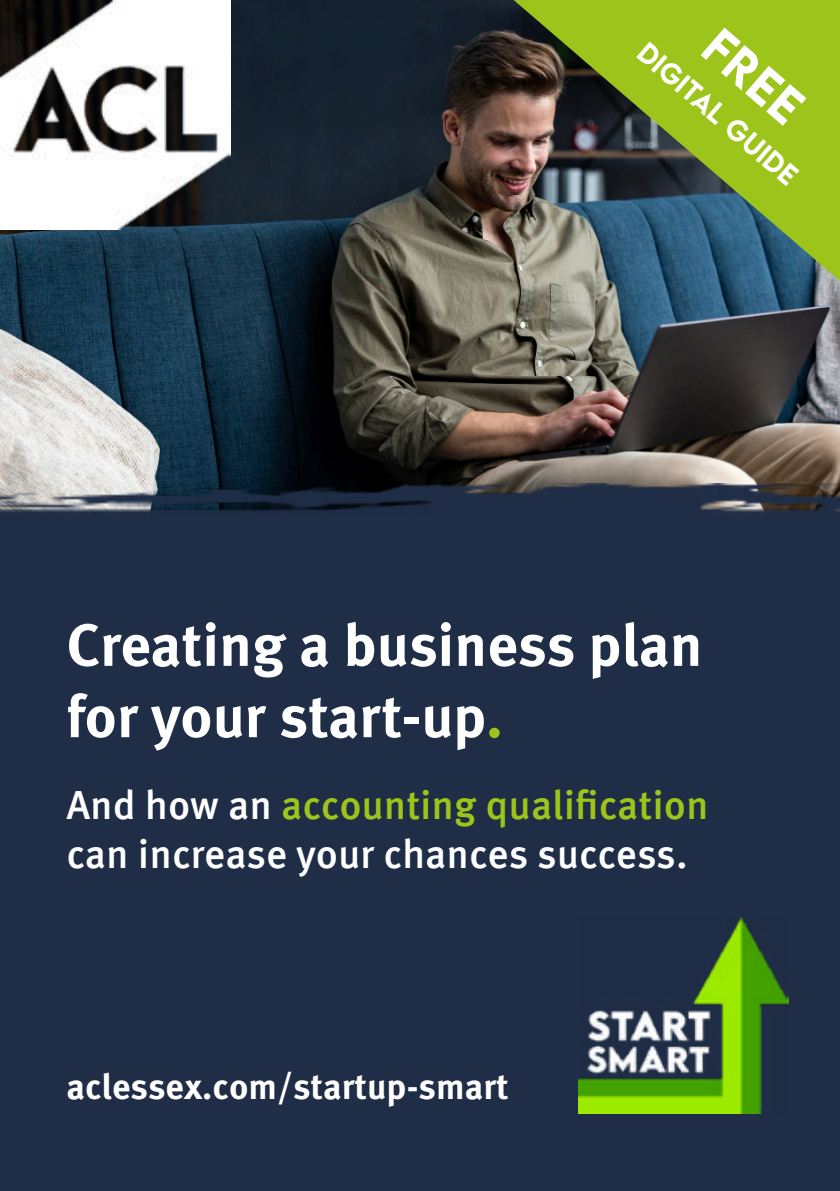
<style>
.page{position:relative;width:840px;height:1191px;background:#fff}
.page>*{position:absolute;margin:0;border:0;box-sizing:border-box;transform-origin:0 0}
.t1{font:700 59.4px/71.4px "Meta Pro";letter-spacing:-.005em;color:#fff}
.t2{font:500 46px "LEMONMILK";color:#fff}
.t3{font:500 40.6px/48.8px "Meta Pro";color:#fff}
.t4{font:700 35.6px "Meta Pro";color:#fff}
.t5{font:500 26px "LEMONMILK";color:#fff}
.s1{color:#9dc41a}
</style>
<div class="page">
<img style="left:0;top:0;width:839px;height:484px">
<div style="left:0;top:484px;width:839px;height:707px;background:#1f2e46"></div>
<img style="left:0;top:0;width:230px;height:230px">
<img style="left:513px;top:0;width:326px;height:281px">
<img style="left:578px;top:917px;width:210px;height:196px">
<p class="t2" style="left:729px;top:16px;width:115px;rotate:41deg">free</p>
<p class="t5" style="left:653px;top:35px;width:202px;rotate:41deg">digital guide</p>
<h1 class="t1" style="left:66px;top:605px;width:637px">Creating a business plan for your start-up<span class="s1">.</span></h1>
<p class="t3" style="left:66px;top:778px;width:643px">And how an <span class="s1">accounting qualification </span>can increase your chances success.</p>
<p class="t4" style="left:66px;top:1058px;width:443px">aclessex.com/startup-smart</p>
</div>
